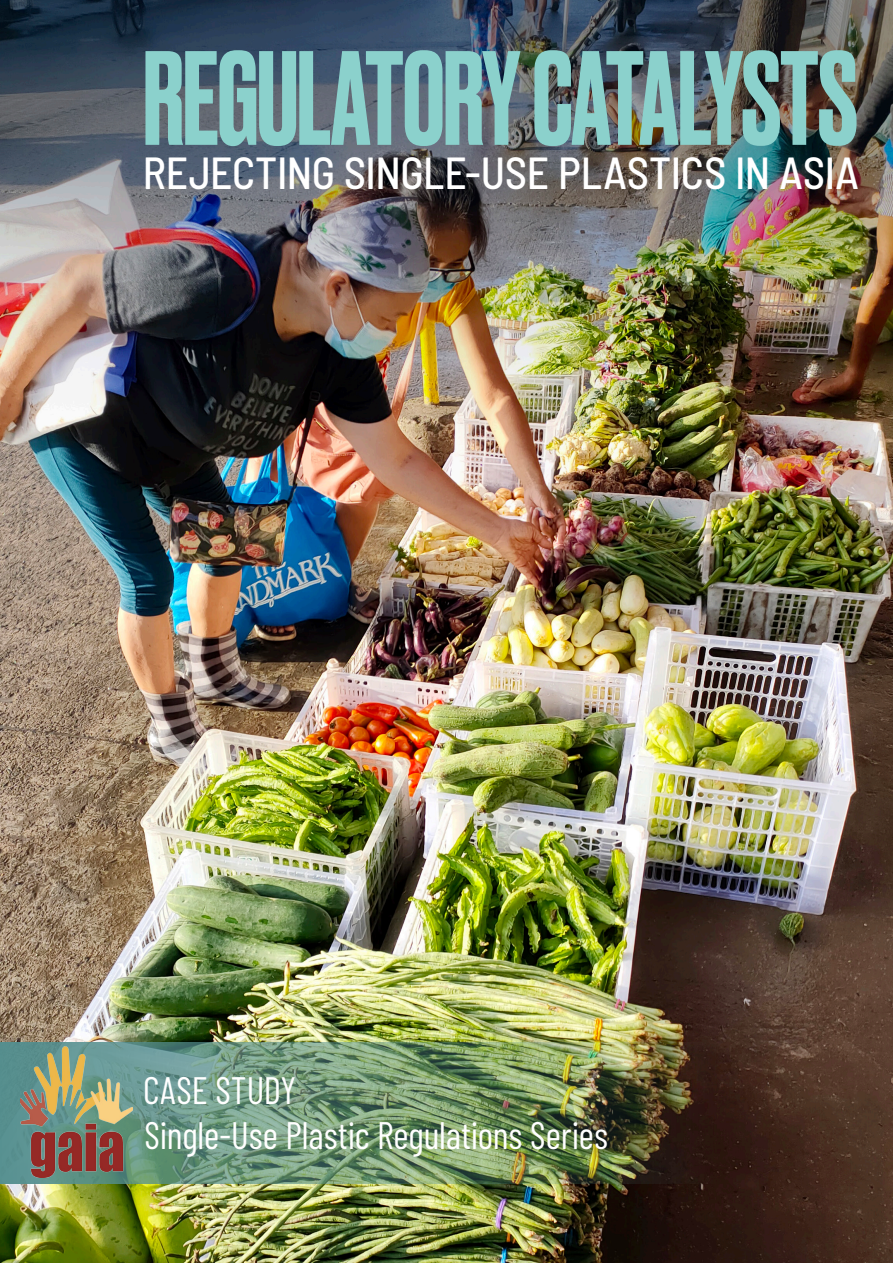
<style>
.page{position:relative;width:893px;height:1263px;background:#fff}
.page>*{position:absolute;margin:0;border:0;box-sizing:border-box;transform-origin:0 0}
.Body_Text{font:500 126px "Druk";letter-spacing:-.01em;color:#8bd1cc}
.Body_Text-2{font:500 semi-condensed 45px "Barlow";letter-spacing:-.01em;color:#fff}
.Body_Text-3{font:38.4px "Barlow Condensed";letter-spacing:-.005em;color:#fff}
</style>
<div class="page">
<img style="left:0;top:0;width:893px;height:1263px">
<img style="left:0;top:1042px;width:893px;height:141px">
<img style="left:20px;top:1046px;width:112px;height:131px">
<p class="Body_Text" style="left:143px;top:12px;width:716px">REGULATORY CATALYSTS</p>
<p class="Body_Text-2" style="left:143px;top:145px;width:718px">REJECTING SINGLE-USE PLASTICS IN ASIA</p>
<p class="Body_Text-3" style="left:143px;top:1066px;width:155px">CASE STUDY</p>
<p class="Body_Text-3" style="left:144px;top:1111px;width:465px">Single-Use Plastic Regulations Series</p>
</div>
